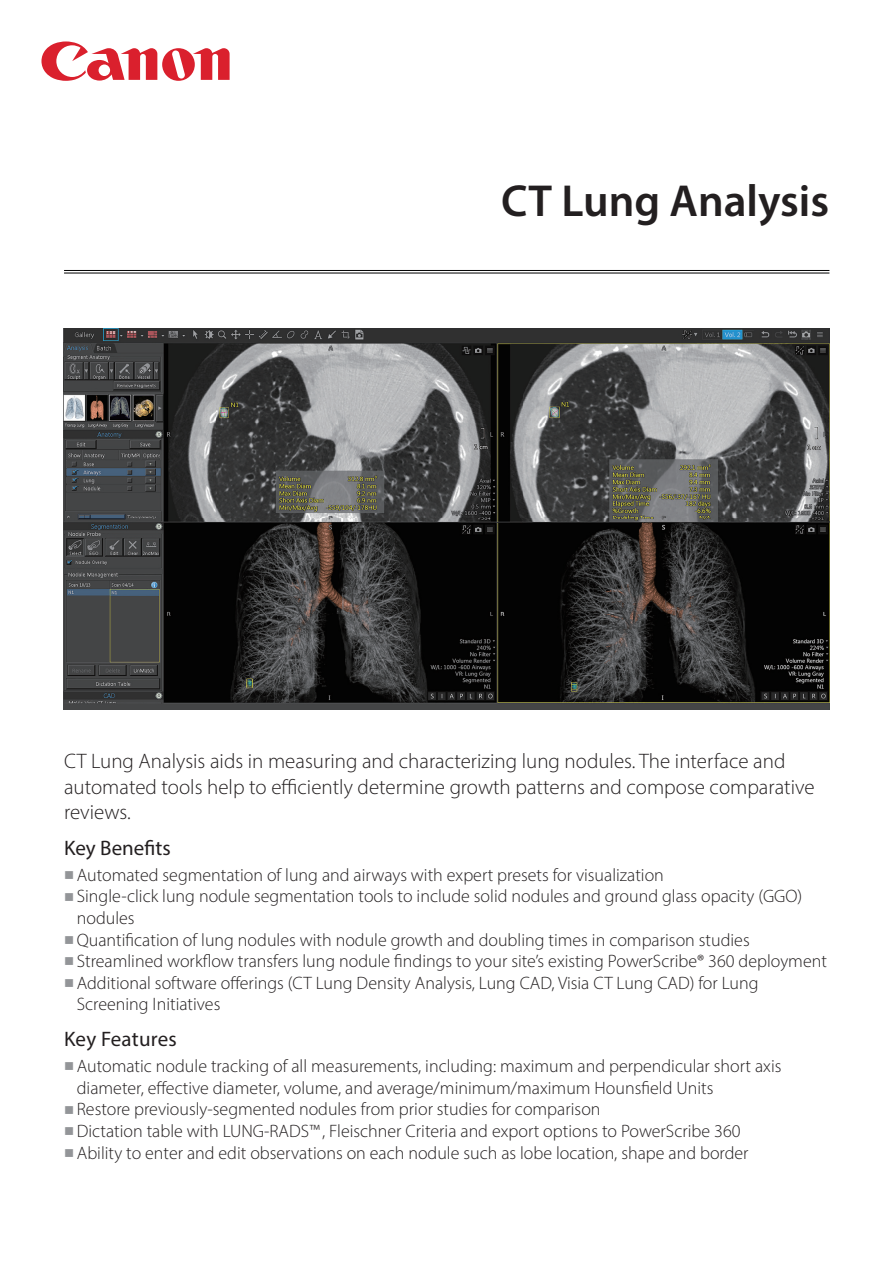
<style>
.page{position:relative;width:893px;height:1263px;background:#fff}
.page>*{position:absolute;margin:0;border:0;box-sizing:border-box;transform-origin:0 0}
.t1{font:600 45px "Myriad Pro";color:#231f20}
.t2{font:300 21px/25.2px "Myriad Pro";color:#231f20}
.t3{font:21px "Myriad Pro";color:#231f20}
.t4{font:300 18px/21.6px "Myriad Pro";color:#231f20}
.s1{color:#939598}
</style>
<div class="page">
<hr style="left:64px;top:270px;width:765px;height:1px;background:#000">
<hr style="left:64px;top:273px;width:765px;height:1px;background:#000">
<img style="left:64px;top:328px;width:765px;height:382px">
<svg style="left:41px;top:41px;width:189px;height:40px"></svg>
<h1 class="t1" style="left:501px;top:172px;width:329px">CT Lung Analysis</h1>
<p class="t2" style="left:64px;top:749px;width:752px">CT Lung Analysis aids in measuring and characterizing lung nodules. The interface and automated tools help to efficiently determine growth patterns and compose comparative reviews.</p>
<p class="t3" style="left:64px;top:835px;width:108px">Key Benefits</p>
<p class="t4" style="left:64px;top:864px;width:601px"><span class="s1">■</span> Automated segmentation of lung and airways with expert presets for visualization</p>
<p class="t4" style="left:77px;top:885px;width:727px;text-indent:-13px"><span class="s1">■</span> Single-click lung nodule segmentation tools to include solid nodules and ground glass opacity (GGO) nodules</p>
<p class="t4" style="left:64px;top:928px;width:687px"><span class="s1">■</span> Quantification of lung nodules with nodule growth and doubling times in comparison studies</p>
<p class="t4" style="left:64px;top:950px;width:764px"><span class="s1">■</span> Streamlined workflow transfers lung nodule findings to your site’s existing PowerScribe® 360 deployment</p>
<p class="t4" style="left:77px;top:972px;width:683px;text-indent:-13px"><span class="s1">■</span> Additional software offerings (CT Lung Density Analysis, Lung CAD, Visia CT Lung CAD) for Lung<br>Screening Initiatives</p>
<p class="t3" style="left:64px;top:1026px;width:114px">Key Features</p>
<p class="t4" style="left:77px;top:1055px;width:706px;text-indent:-13px"><span class="s1">■</span> Automatic nodule tracking of all measurements, including: maximum and perpendicular short axis diameter, effective diameter, volume, and average/minimum/maximum Hounsfield Units</p>
<p class="t4" style="left:64px;top:1098px;width:538px"><span class="s1">■</span> Restore previously-segmented nodules from prior studies for comparison</p>
<p class="t4" style="left:64px;top:1120px;width:678px"><span class="s1">■</span> Dictation table with LUNG-RADS™, Fleischner Criteria and export options to PowerScribe 360</p>
<p class="t4" style="left:64px;top:1141px;width:686px"><span class="s1">■</span> Ability to enter and edit observations on each nodule such as lobe location, shape and border</p>
</div>
